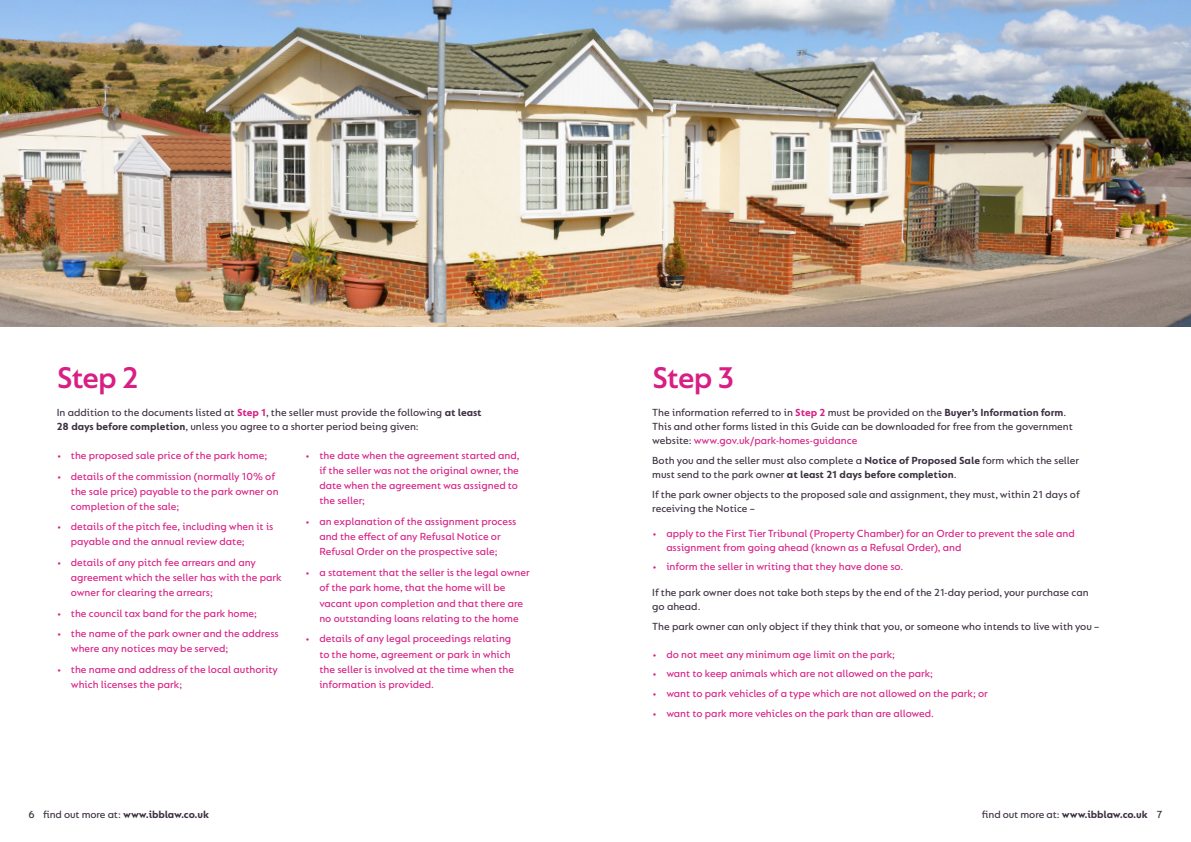
<style>
.page{position:relative;width:1191px;height:842px;background:#fff}
.page>*{position:absolute;margin:0;border:0;box-sizing:border-box;transform-origin:0 0}
.t1{font:600 32px "FS Lucas";letter-spacing:-.04em;color:#d81f84}
.t2{font:500 11px/15.1px "FS Lucas";color:#d81f84}
.t3{font:500 11px/14px "FS Lucas";color:#3d3041}
.t4{font:700 11px "FS Lucas";letter-spacing:-.01em;color:#3d3041}
.s1{font-weight:700;color:#d81f84}
.s2{font-weight:700}
.s3{color:#d81f84}
.s4{font-weight:500}
</style>
<div class="page">
<img style="left:0;top:0;width:1191px;height:326px">
<h1 class="t1" style="left:57px;top:359px;width:84px">Step 2</h1>
<h1 class="t1" style="left:652px;top:359px;width:84px">Step 3</h1>
<p class="t3" style="left:57px;top:405px;width:426px">In addition to the documents listed at <span class="s1">Step 1</span>, the seller must provide the following <span class="s2">at least<br>28 days before completion</span>, unless you agree to a shorter period being given:</p>
<p class="t3" style="left:652px;top:405px;width:422px">The information referred to in <span class="s1">Step 2</span> must be provided on the <span class="s2">Buyer’s Information form</span>.<br>This and other forms listed in this Guide can be downloaded for free from the government website: <span class="s3">www.gov.uk/park-homes-guidance</span></p>
<p class="t3" style="left:652px;top:453px;width:428px">Both you and the seller must also complete a <span class="s2">Notice of Proposed Sale</span> form which the seller must send to the park owner <span class="s2">at least 21 days before completion</span>.</p>
<p class="t3" style="left:652px;top:487px;width:429px">If the park owner objects to the proposed sale and assignment, they must, within 21 days of receiving the Notice –</p>
<p class="t2" style="left:57px;top:448px;width:212px">• the proposed sale price of the park home;</p>
<p class="t2" style="left:71px;top:468px;width:209px;text-indent:-14px">• details of the commission (normally 10% of the sale price) payable to the park owner on completion of the sale;</p>
<p class="t2" style="left:71px;top:519px;width:204px;text-indent:-14px">• details of the pitch fee, including when it is payable and the annual review date;</p>
<p class="t2" style="left:71px;top:555px;width:212px;text-indent:-14px">• details of any pitch fee arrears and any agreement which the seller has with the park owner for clearing the arrears;</p>
<p class="t2" style="left:57px;top:605px;width:202px">• the council tax band for the park home;</p>
<p class="t2" style="left:71px;top:626px;width:209px;text-indent:-14px">• the name of the park owner and the address where any notices may be served;</p>
<p class="t2" style="left:71px;top:662px;width:209px;text-indent:-14px">• the name and address of the local authority which licenses the park;</p>
<p class="t2" style="left:319px;top:448px;width:202px;text-indent:-14px">• the date when the agreement started and, if the seller was not the original owner, the date when the agreement was assigned to the seller;</p>
<p class="t2" style="left:305px;top:514px;width:213px;text-align:center">• an explanation of the assignment process and the effect of any Refusal Notice or<br>Refusal Order on the prospective sale;</p>
<p class="t2" style="left:319px;top:565px;width:212px;text-indent:-14px">• a statement that the seller is the legal owner of the park home, that the home will be vacant upon completion and that there are no outstanding loans relating to the home</p>
<p class="t2" style="left:319px;top:631px;width:196px;text-indent:-14px">• details of any legal proceedings relating to the home, agreement or park in which the seller is involved at the time when the information is provided.</p>
<p class="t2" style="left:666px;top:526px;width:410px;line-height:14px;text-indent:-14px">• apply to the First Tier Tribunal (Property Chamber) for an Order to prevent the sale and assignment from going ahead (known as a Refusal Order), and</p>
<p class="t2" style="left:652px;top:559px;width:252px">• inform the seller in writing that they have done so.</p>
<p class="t3" style="left:652px;top:585px;width:438px">If the park owner does not take both steps by the end of the 21-day period, your purchase can go ahead.</p>
<p class="t3" style="left:652px;top:619px;width:449px">The park owner can only object if they think that you, or someone who intends to live with you –</p>
<p class="t2" style="left:652px;top:646px;width:244px">• do not meet any minimum age limit on the park;</p>
<p class="t2" style="left:652px;top:666px;width:282px">• want to keep animals which are not allowed on the park;</p>
<p class="t2" style="left:652px;top:686px;width:337px">• want to park vehicles of a type which are not allowed on the park; or</p>
<p class="t2" style="left:652px;top:705px;width:283px">• want to park more vehicles on the park than are allowed.</p>
<p class="t4" style="left:28px;top:808px;width:182px"><span class="s4">6 find out more at:</span> www.ibblaw.co.uk</p>
<p class="t4" style="left:982px;top:808px;width:182px"><span class="s4">find out more at:</span> www.ibblaw.co.uk <span class="s4">7</span></p>
</div>
